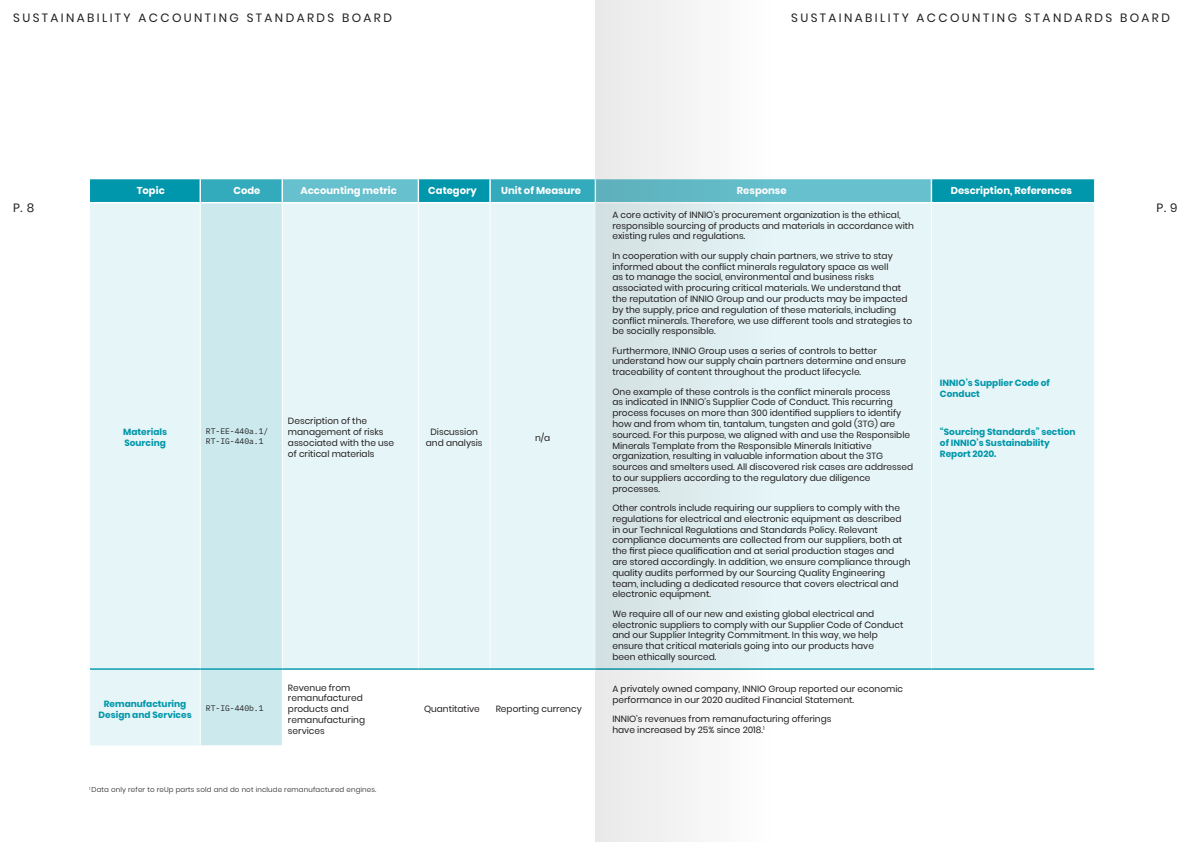
<style>
.page{position:relative;width:1191px;height:842px;background:#fff}
.page>*{position:absolute;margin:0;border:0;box-sizing:border-box;transform-origin:0 0}
.t1{font:12px "Poppins";letter-spacing:.2em;color:#231f20}
.t2{font:700 10px "Poppins";color:#fff}
.t3{font:9px/10.8px "Poppins";color:#231f20}
.t4{font:700 9px/10.8px "Poppins";color:#0097aa}
.t5{font:8px/9.6px "IBM Plex Mono";color:#231f20}
.fußzeile{font:300 7px "Poppins";letter-spacing:.02em;color:#231f20}
</style>
<div class="page">
<div style="left:90px;top:203px;width:110px;height:543px;background:#e6f5f7"></div>
<div style="left:201px;top:203px;width:81px;height:542px;background:#cceaee"></div>
<div style="left:283px;top:203px;width:811px;height:465px;background:#e6f5f7"></div>
<hr style="left:418px;top:203px;width:1px;height:465px;background:#fff">
<hr style="left:490px;top:203px;width:1px;height:465px;background:#fff">
<hr style="left:931px;top:203px;width:1px;height:465px;background:#fff">
<svg style="left:90px;top:179px;width:1005px;height:24px;background:#3aaebe"></svg>
<hr style="left:90px;top:668px;width:110px;height:2px;background:#0096ab">
<hr style="left:200px;top:668px;width:82px;height:2px;background:#0096ab">
<hr style="left:282px;top:668px;width:136px;height:2px;background:#0096ab">
<hr style="left:418px;top:668px;width:72px;height:2px;background:#0096ab">
<hr style="left:490px;top:668px;width:105px;height:2px;background:#0096ab">
<hr style="left:595px;top:668px;width:336px;height:2px;background:#0096ab">
<hr style="left:931px;top:668px;width:163px;height:2px;background:#0096ab">
<hr style="left:489px;top:179px;width:2px;height:23px;background:#fff">
<hr style="left:490px;top:202px;width:105px;height:1px;background:#fff">
<hr style="left:594px;top:179px;width:2px;height:23px;background:#fff">
<hr style="left:930px;top:179px;width:2px;height:23px;background:#fff">
<hr style="left:595px;top:202px;width:336px;height:1px;background:#fff">
<svg style="left:595px;top:0;width:180px;height:842px"></svg>
<p class="t1" style="left:13px;top:11px;width:380px">SUSTAINABILITY ACCOUNTING STANDARDS BOARD</p>
<p class="t1" style="left:791px;top:11px;width:380px">SUSTAINABILITY ACCOUNTING STANDARDS BOARD</p>
<p class="t2" style="left:137px;top:184px;width:29px">Topic</p>
<p class="t2" style="left:233px;top:184px;width:28px">Code</p>
<p class="t2" style="left:300px;top:184px;width:98px">Accounting metric</p>
<p class="t2" style="left:428px;top:184px;width:50px">Category</p>
<p class="t2" style="left:501px;top:184px;width:81px">Unit of Measure</p>
<p class="t2" style="left:737px;top:184px;width:51px">Response</p>
<p class="t2" style="left:950px;top:184px;width:123px">Description, References</p>
<p class="t1" style="left:13px;top:201px;width:23px">P. 8</p>
<p class="t1" style="left:1156px;top:201px;width:22px">P. 9</p>
<p class="t3" style="left:612px;top:209px;width:303px">A core activity of INNIO’s procurement organization is the ethical, responsible sourcing of products and materials in accordance with existing rules and regulations.</p>
<p class="t3" style="left:612px;top:250px;width:301px">In cooperation with our supply chain partners, we strive to stay informed about the conflict minerals regulatory space as well<br>as to manage the social, environmental and business risks associated with procuring critical materials. We understand that the reputation of INNIO Group and our products may be impacted by the supply, price and regulation of these materials, including conflict minerals. Therefore, we use different tools and strategies to be socially responsible.</p>
<p class="t3" style="left:612px;top:345px;width:295px">Furthermore, INNIO Group uses a series of controls to better understand how our supply chain partners determine and ensure traceability of content throughout the product lifecycle.</p>
<p class="t3" style="left:612px;top:386px;width:302px">One example of these controls is the conflict minerals process<br>as indicated in INNIO’s Supplier Code of Conduct. This recurring process focuses on more than 300 identified suppliers to identify how and from whom tin, tantalum, tungsten and gold (3TG) are sourced. For this purpose, we aligned with and use the Responsible Minerals Template from the Responsible Minerals Initiative organization, resulting in valuable information about the 3TG sources and smelters used. All discovered risk cases are addressed to our suppliers according to the regulatory due diligence processes.</p>
<p class="t3" style="left:612px;top:502px;width:300px">Other controls include requiring our suppliers to comply with the regulations for electrical and electronic equipment as described in our Technical Regulations and Standards Policy. Relevant compliance documents are collected from our suppliers, both at the first piece qualification and at serial production stages and are stored accordingly. In addition, we ensure compliance through quality audits performed by our Sourcing Quality Engineering team, including a dedicated resource that covers electrical and electronic equipment.</p>
<p class="t3" style="left:612px;top:608px;width:293px">We require all of our new and existing global electrical and electronic suppliers to comply with our Supplier Code of Conduct and our Supplier Integrity Commitment. In this way, we help ensure that critical materials going into our products have<br>been ethically sourced.</p>
<p class="t4" style="left:940px;top:377px;width:111px">INNIO’s Supplier Code of<br>Conduct</p>
<p class="t4" style="left:940px;top:427px;width:137px">“Sourcing Standards” section of INNIO’s Sustainability<br>Report 2020.</p>
<p class="t4" style="left:123px;top:427px;width:45px">Materials<br>Sourcing</p>
<p class="t5" style="left:206px;top:426px;width:64px">RT-EE-440a.1/<br>RT-IG-440a.1</p>
<p class="t3" style="left:288px;top:416px;width:108px">Description of the management of risks associated with the use of critical materials</p>
<p class="t3" style="left:426px;top:427px;width:58px;text-align:center">Discussion and analysis</p>
<p class="t3" style="left:535px;top:432px;width:17px">n/a</p>
<p class="t4" style="left:99px;top:698px;width:95px;text-align:center">Remanufacturing<br>Design and Services</p>
<p class="t5" style="left:206px;top:702px;width:59px">RT-IG-440b.1</p>
<p class="t3" style="left:288px;top:682px;width:79px">Revenue from remanufactured products and remanufacturing services</p>
<p class="fußzeile" style="left:89px;top:785px;width:289px"><sup>1</sup> Data only refer to reUp parts sold and do not include remanufactured engines.</p>
<p class="t3" style="left:424px;top:704px;width:57px">Quantitative</p>
<p class="t3" style="left:496px;top:704px;width:88px">Reporting currency</p>
<p class="t3" style="left:612px;top:683px;width:292px">A privately owned company, INNIO Group reported our economic performance in our 2020 audited Financial Statement.</p>
<p class="t3" style="left:612px;top:713px;width:220px">INNIO’s revenues from remanufacturing offerings have increased by 25% since 2018.<sup>1</sup></p>
</div>
